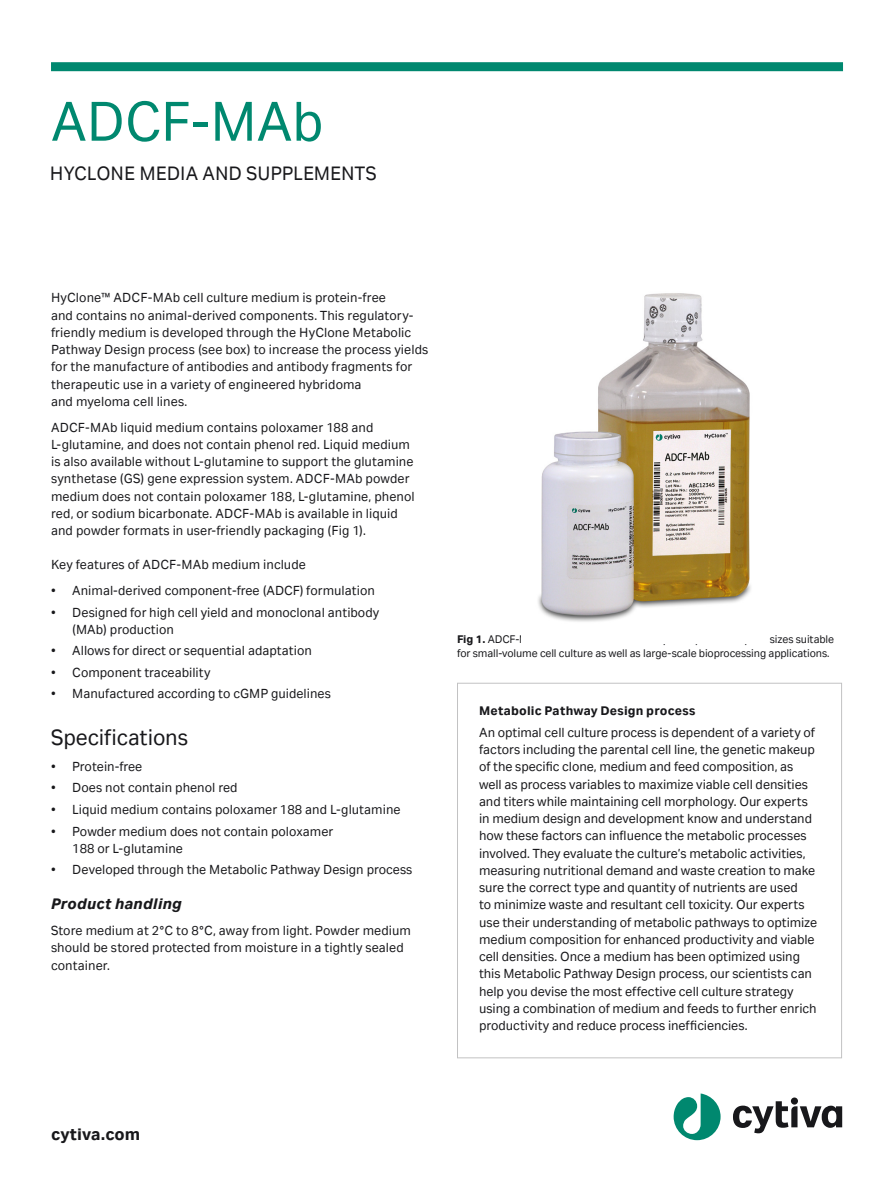
<style>
.page{position:relative;width:893px;height:1191px;background:#fff}
.page>*{position:absolute;margin:0;border:0;box-sizing:border-box;transform-origin:0 0}
.Document_header{font:60px "Cytiva Aktiv";letter-spacing:-.005em;color:#00886f}
.Subhead_1{font:24px "Cytiva Aktiv";letter-spacing:-.005em;color:#18181b}
.Document_category{font:21px "Cytiva Aktiv";color:#18181b}
.t1{font:700 18px "Cytiva Aktiv";color:#18181b}
.Subhead_2{font:italic 700 16.5px "Cytiva Aktiv";letter-spacing:.01em;color:#18181b}
.Body_text{font:14.25px/17.2px "Cytiva Aktiv";color:#18181b}
.Bullets{font:14.25px/17.2px "Cytiva Aktiv";color:#18181b}
.Table_header{font:700 13.5px "Cytiva Aktiv";letter-spacing:.015em;color:#18181b}
.t2{font:12px "Cytiva Aktiv";letter-spacing:-.01em;color:#18181b}
</style>
<div class="page">
<div style="left:51px;top:62px;width:792px;height:9px;background:#00886f"></div>
<svg style="left:733px;top:1101px;width:109px;height:32px"></svg>
<div style="left:791px;top:1097px;width:7px;height:7px;background:#18181b;border-radius:50%"></div>
<svg style="left:674px;top:1093px;width:47px;height:47px"></svg>
<div style="left:457px;top:683px;width:385px;height:375px;border:1px solid #c2c2c3"></div>
<img style="left:538px;top:293px;width:213px;height:329px">
<p class="Document_header" style="left:51px;top:89px;width:274px">ADCF-MAb</p>
<p class="Document_category" style="left:50px;top:162px;width:328px">HYCLONE MEDIA AND SUPPLEMENTS</p>
<p class="Body_text" style="left:51px;top:289px;width:379px">HyClone™ ADCF-MAb cell culture medium is protein-free<br>and contains no animal-derived components. This regulatory&shy;friendly medium is developed through the HyClone Metabolic Pathway Design process (see box) to increase the process yields for the manufacture of antibodies and antibody fragments for therapeutic use in a variety of engineered hybridoma<br>and myeloma cell lines.</p>
<p class="Body_text" style="left:51px;top:418px;width:365px">ADCF-MAb liquid medium contains poloxamer 188 and L-glutamine, and does not contain phenol red. Liquid medium is also available without L-glutamine to support the glutamine synthetase (GS) gene expression system. ADCF‑MAb powder medium does not contain poloxamer 188, L-glutamine, phenol red, or sodium bicarbonate. ADCF-MAb is available in liquid and powder formats in user-friendly packaging (Fig 1).</p>
<p class="Body_text" style="left:51px;top:556px;width:256px">Key features of ADCF-MAb medium include</p>
<p class="Bullets" style="left:51px;top:582px;width:325px">• Animal-derived component-free (ADCF) formulation</p>
<p class="Bullets" style="left:72px;top:603px;width:308px;text-indent:-21px">• Designed for high cell yield and monoclonal antibody (MAb) production</p>
<p class="Bullets" style="left:51px;top:642px;width:262px">• Allows for direct or sequential adaptation</p>
<p class="Bullets" style="left:51px;top:663px;width:161px">• Component traceability</p>
<p class="Bullets" style="left:51px;top:685px;width:281px">• Manufactured according to cGMP guidelines</p>
<p class="Subhead_1" style="left:51px;top:724px;width:139px">Specifications</p>
<p class="Bullets" style="left:51px;top:757px;width:93px">• Protein-free</p>
<p class="Bullets" style="left:51px;top:779px;width:188px">• Does not contain phenol red</p>
<p class="Bullets" style="left:51px;top:800px;width:351px">• Liquid medium contains poloxamer 188 and L-glutamine</p>
<p class="Bullets" style="left:72px;top:822px;width:263px;text-indent:-21px">• Powder medium does not contain poloxamer<br>188 or L-glutamine</p>
<p class="Bullets" style="left:51px;top:861px;width:363px">• Developed through the Metabolic Pathway Design process</p>
<p class="Subhead_2" style="left:51px;top:894px;width:132px">Product handling</p>
<p class="Body_text" style="left:51px;top:921px;width:361px">Store medium at 2°C to 8°C, away from light. Powder medium should be stored protected from moisture in a tightly sealed container.</p>
<p class="t2" style="left:457px;top:646px;width:374px">for small-volume cell culture as well as large-scale bioprocessing applications.</p>
<p class="Table_header" style="left:479px;top:703px;width:218px">Metabolic Pathway Design process</p>
<p class="Body_text" style="left:479px;top:723px;width:340px">An optimal cell culture process is dependent of a variety of factors including the parental cell line, the genetic makeup of the specific clone, medium and feed composition, as well as process variables to maximize viable cell densities and titers while maintaining cell morphology. Our experts in medium design and development know and understand how these factors can influence the metabolic processes involved. They evaluate the culture’s metabolic activities, measuring nutritional demand and waste creation to make sure the correct type and quantity of nutrients are used<br>to minimize waste and resultant cell toxicity. Our experts use their understanding of metabolic pathways to optimize medium composition for enhanced productivity and viable cell densities. Once a medium has been optimized using this Metabolic Pathway Design process, our scientists can help you devise the most effective cell culture strategy using a combination of medium and feeds to further enrich productivity and reduce process inefficiencies.</p>
<p class="t1" style="left:51px;top:1123px;width:91px">cytiva.com</p>
</div>
